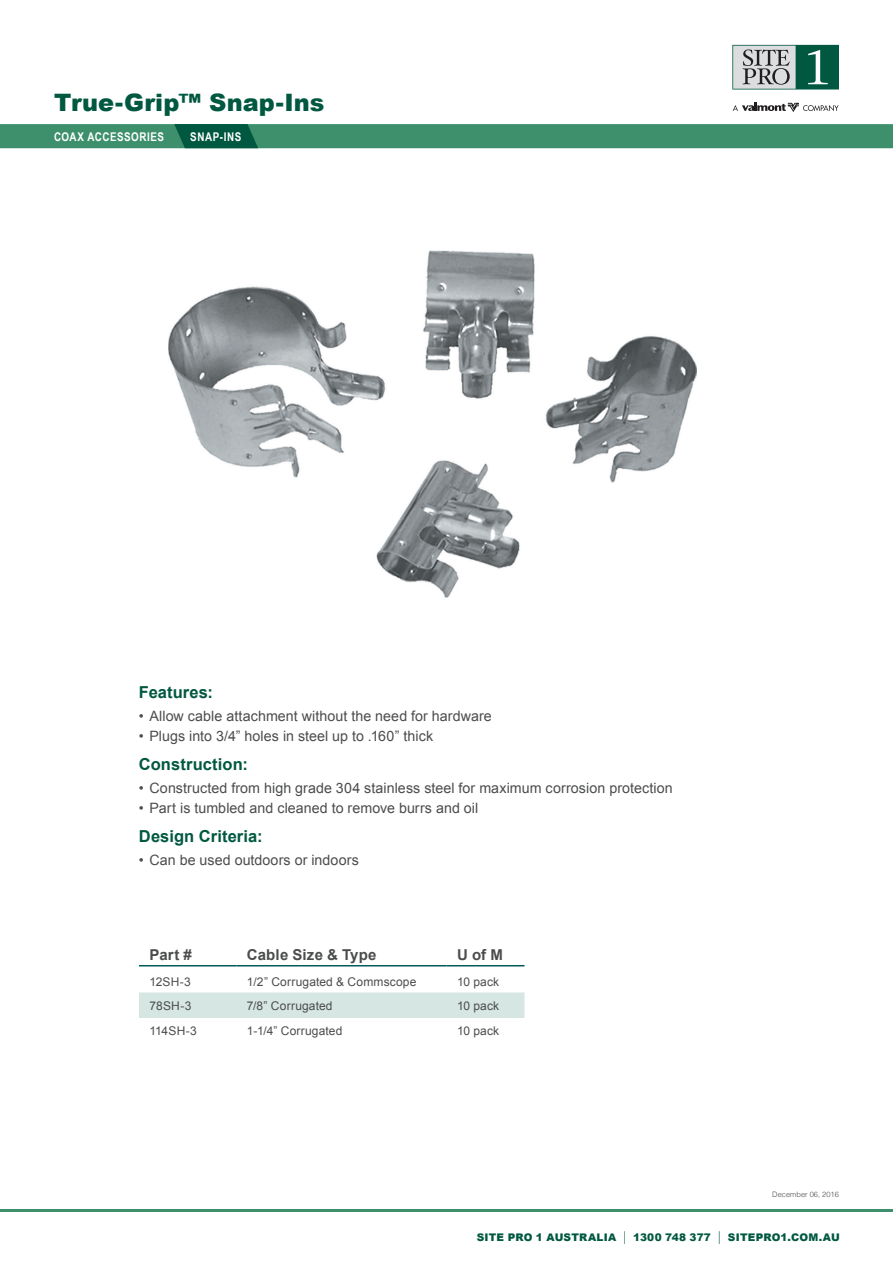
<style>
.page{position:relative;width:893px;height:1263px;background:#fff}
.page>*{position:absolute;margin:0;border:0;box-sizing:border-box;transform-origin:0 0}
.Header1{font:900 24px "Arial";letter-spacing:.005em;color:#005840}
.Subheader-descriptio{font:700 16.5px "Arial";letter-spacing:.005em;color:#005840}
.Header_table{font:700 15px "Arial";letter-spacing:.01em;color:#4b4c4d}
.t1{font:14.25px "Arial";letter-spacing:.005em;color:#4b4c4d}
.body_table{font:12px "Arial";letter-spacing:.01em;color:#4b4c4d}
.body-text{font:700 12px "Arial Narrow";letter-spacing:.045em;color:#fff}
.t2{font:900 10.5px "Arial";letter-spacing:.02em;color:#005840}
.body-text-2{font:300 7.5px "Helvetica";color:#4b4c4d}
.s1{font-weight:400;font-size:13.65px}
</style>
<div class="page">
<div style="left:0;top:124px;width:893px;height:24px;background:#3d906b"></div>
<hr style="left:0;top:1209px;width:893px;height:2px;background:#3d906b">
<svg style="left:732px;top:45px;width:107px;height:45px;background:#75978f"></svg>
<svg style="left:733px;top:103px;width:106px;height:9px"></svg>
<svg style="left:174px;top:124px;width:84px;height:24px;background:#085f45"></svg>
<div style="left:139px;top:992px;width:385px;height:26px;background:#d6e6e2"></div>
<hr style="left:139px;top:965px;width:97px;height:1px;background:#00595a">
<hr style="left:236px;top:965px;width:210px;height:1px;background:#00595a">
<hr style="left:446px;top:965px;width:78px;height:1px;background:#00595a">
<img style="left:169px;top:251px;width:528px;height:347px">
<p class="Header1" style="left:54px;top:85px;width:272px">True-Grip™ Snap-Ins</p>
<p class="body-text" style="left:54px;top:128px;width:112px">COAX ACCESSORIES</p>
<p class="body-text" style="left:190px;top:128px;width:53px">SNAP-INS</p>
<p class="Subheader-descriptio" style="left:139px;top:681px;width:75px">Features:</p>
<p class="t1" style="left:139px;top:707px;width:354px">• Allow cable attachment without the need for hardware</p>
<p class="t1" style="left:139px;top:727px;width:296px">• Plugs into 3/4” holes in steel up to .160” thick</p>
<p class="Subheader-descriptio" style="left:139px;top:753px;width:111px">Construction:</p>
<p class="t1" style="left:139px;top:779px;width:535px">• Constructed from high grade 304 stainless steel for maximum corrosion protection</p>
<p class="t1" style="left:139px;top:799px;width:341px">• Part is tumbled and cleaned to remove burrs and oil</p>
<p class="Subheader-descriptio" style="left:139px;top:825px;width:125px">Design Criteria:</p>
<p class="t1" style="left:139px;top:851px;width:221px">• Can be used outdoors or indoors</p>
<p class="Header_table" style="left:149px;top:944px;width:44px">Part #</p>
<p class="Header_table" style="left:247px;top:944px;width:131px">Cable Size &amp; Type</p>
<p class="Header_table" style="left:457px;top:944px;width:47px">U of M</p>
<p class="body_table" style="left:149px;top:974px;width:43px">12SH-3</p>
<p class="body_table" style="left:247px;top:974px;width:171px">1/2” Corrugated &amp; Commscope</p>
<p class="body_table" style="left:457px;top:974px;width:44px">10 pack</p>
<p class="body_table" style="left:149px;top:997px;width:43px">78SH-3</p>
<p class="body_table" style="left:247px;top:997px;width:87px">7/8” Corrugated</p>
<p class="body_table" style="left:457px;top:997px;width:44px">10 pack</p>
<p class="body_table" style="left:149px;top:1023px;width:49px">114SH-3</p>
<p class="body_table" style="left:247px;top:1023px;width:97px">1-1/4” Corrugated</p>
<p class="body_table" style="left:457px;top:1023px;width:44px">10 pack</p>
<p class="body-text-2" style="left:772px;top:1188px;width:68px">December 06, 2016</p>
<p class="t2" style="left:477px;top:1229px;width:364px">SITE PRO 1 AUSTRALIA <span class="s1">|</span> 1300 748 377 <span class="s1">|</span> SITEPRO1.COM.AU</p>
</div>
